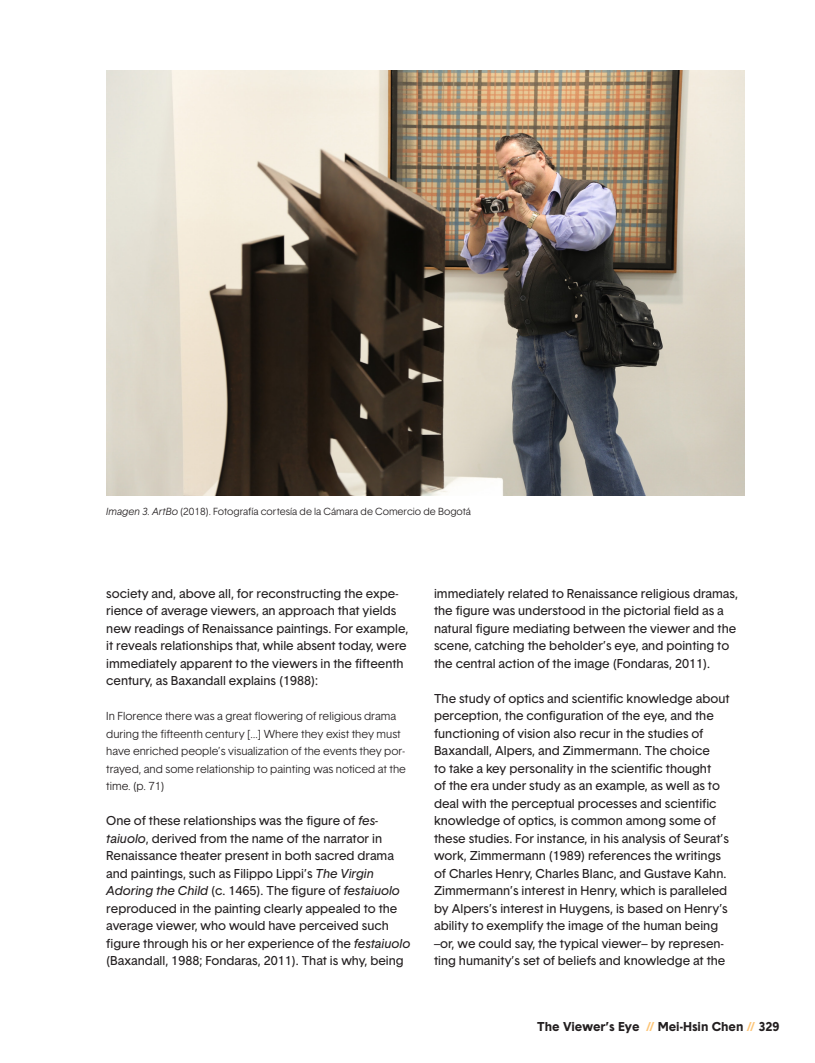
<style>
.page{position:relative;width:815px;height:1063px;background:#fff}
.page>*{position:absolute;margin:0;border:0;box-sizing:border-box;transform-origin:0 0}
.CUERPO_DE_TEXTO{font:12.5px/17.5px "Basetica";color:#231f20}
.t1{font:700 12.5px "Basetica";color:#231f20}
.CUERPO_DE_TEXTO-2{font:300 11.25px/17.5px "Basetica";color:#231f20}
.t2{font:300 10px "Basetica";color:#231f20}
.s1{font-style:italic}
.s2{color:#fdc577}
</style>
<div class="page">
<img style="left:106px;top:71px;width:638px;height:424px">
<p class="t2" style="left:106px;top:505px;width:366px"><span class="s1">Imagen 3. ArtBo</span> (2018). Fotografía cortesía de la Cámara de Comercio de Bogotá</p>
<p class="CUERPO_DE_TEXTO" style="left:106px;top:584px;width:304px">society and, above all, for reconstructing the expe&shy;rience of average viewers, an approach that yields new readings of Renaissance paintings. For example, it reveals relationships that, while absent today, were immediately apparent to the viewers in the fifteenth century, as Baxandall explains (1988):</p>
<p class="CUERPO_DE_TEXTO-2" style="left:106px;top:707px;width:301px">In Florence there was a great flowering of religious drama during the fifteenth century […] Where they exist they must have enriched people’s visualization of the events they por&shy;trayed, and some relationship to painting was noticed at the time. (p. 71)</p>
<p class="CUERPO_DE_TEXTO" style="left:106px;top:812px;width:306px">One of these relationships was the figure of <span class="s1">fes&shy;taiuolo</span>, derived from the name of the narrator in Renaissance theater present in both sacred drama and paintings, such as Filippo Lippi’s <span class="s1">The Virgin Adoring the Child</span> (c. 1465). The figure of <span class="s1">festaiuolo </span>reproduced in the painting clearly appealed to the average viewer, who would have perceived such figure through his or her experience of the <span class="s1">festaiuolo </span>(Baxandall, 1988; Fondaras, 2011). That is why, being</p>
<p class="CUERPO_DE_TEXTO" style="left:434px;top:584px;width:305px">immediately related to Renaissance religious dramas, the figure was understood in the pictorial field as a natural figure mediating between the viewer and the scene, catching the beholder’s eye, and pointing to the central action of the image (Fondaras, 2011).</p>
<p class="CUERPO_DE_TEXTO" style="left:434px;top:689px;width:297px">The study of optics and scientific knowledge about perception, the configuration of the eye, and the functioning of vision also recur in the studies of Baxandall, Alpers, and Zimmermann. The choice<br>to take a key personality in the scientific thought<br>of the era under study as an example, as well as to deal with the perceptual processes and scientific knowledge of optics, is common among some of these studies. For instance, in his analysis of Seurat’s work, Zimmermann (1989) references the writings of Charles Henry, Charles Blanc, and Gustave Kahn.<br>Zimmermann’s interest in Henry, which is paralleled by Alpers’s interest in Huygens, is based on Henry’s ability to exemplify the image of the human being –or, we could say, the typical viewer– by represen&shy;ting humanity’s set of beliefs and knowledge at the</p>
<p class="t1" style="left:537px;top:1018px;width:244px">The Viewer’s Eye <span class="s2">//</span> Mei-Hsin Chen <span class="s2">//</span> 329</p>
</div>
